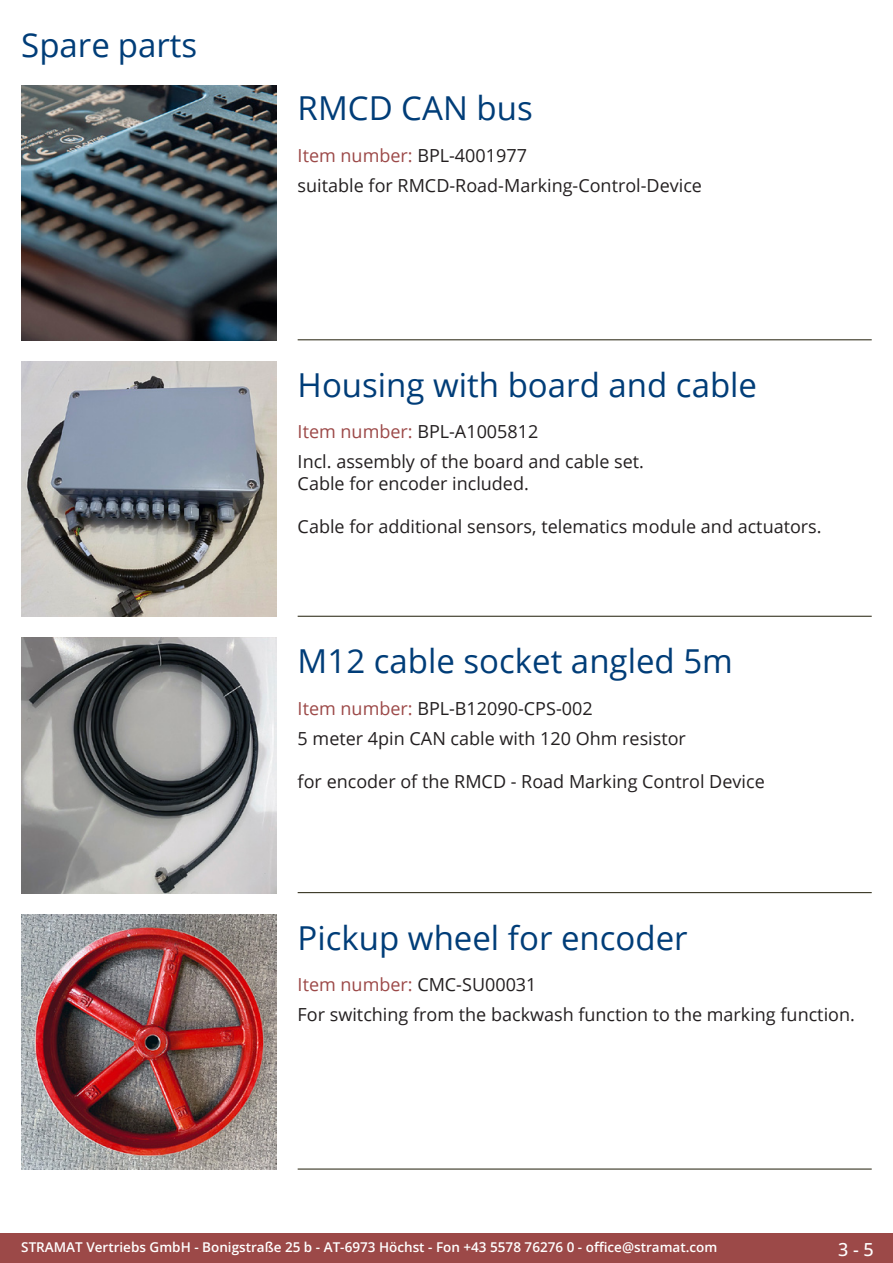
<style>
.page{position:relative;width:893px;height:1263px;background:#fff}
.page>*{position:absolute;margin:0;border:0;box-sizing:border-box;transform-origin:0 0}
.Produkttitel{font:33px "Open Sans";color:#003d78}
.RastTitel{font:33px "Open Sans";color:#003d78}
.Beschreibung_Text{font:18px/21.6px "Open Sans";color:#231f20}
.TechDaten_Überschrif{font:18px "Open Sans";color:#231f20}
.TechDaten_Überschrif-2{font:18px "Open Sans";color:#9c4948}
.t1{font:500 18px "Open Sans";color:#fff}
.t2{font:600 13.5px "Open Sans";color:#fff}
.s1{color:#231f20}
.s2{color:#9c4948}
</style>
<div class="page">
<div style="left:0;top:1233px;width:893px;height:30px;background:#9c4948"></div>
<hr style="left:298px;top:340px;width:574px;height:1px;background:#201d08">
<hr style="left:298px;top:616px;width:574px;height:1px;background:#201d08">
<hr style="left:298px;top:892px;width:574px;height:1px;background:#201d08">
<hr style="left:298px;top:1169px;width:574px;height:1px;background:#201d08">
<img style="left:21px;top:85px;width:255px;height:255px">
<img style="left:21px;top:361px;width:255px;height:256px">
<img style="left:21px;top:638px;width:255px;height:255px">
<img style="left:21px;top:914px;width:255px;height:255px">
<p class="RastTitel" style="left:21px;top:22px;width:178px">Spare parts</p>
<p class="Produkttitel" style="left:298px;top:86px;width:237px">RMCD CAN bus</p>
<p class="TechDaten_Überschrif-2" style="left:298px;top:143px;width:231px">Item number: <span class="s1">BPL-4001977</span></p>
<p class="Beschreibung_Text" style="left:298px;top:174px;width:406px">suitable for RMCD-Road-Marking-Control-Device</p>
<p class="Produkttitel" style="left:298px;top:362px;width:461px">Housing with board and cable</p>
<p class="TechDaten_Überschrif" style="left:298px;top:420px;width:242px"><span class="s2">Item number:</span> BPL-A1005812</p>
<p class="Beschreibung_Text" style="left:298px;top:450px;width:348px">Incl. assembly of the board and cable set.<br>Cable for encoder included.</p>
<p class="Beschreibung_Text" style="left:298px;top:515px;width:525px">Cable for additional sensors, telematics module and actuators.</p>
<p class="Produkttitel" style="left:298px;top:638px;width:437px">M12 cable socket angled 5m</p>
<p class="TechDaten_Überschrif" style="left:298px;top:696px;width:297px"><span class="s2">Item number:</span> BPL-B12090-CPS-002</p>
<p class="Beschreibung_Text" style="left:298px;top:727px;width:390px">5 meter 4pin CAN cable with 120 Ohm resistor</p>
<p class="Beschreibung_Text" style="left:298px;top:770px;width:469px">for encoder of the RMCD - Road Marking Control Device</p>
<p class="Produkttitel" style="left:298px;top:915px;width:391px">Pickup wheel for encoder</p>
<p class="TechDaten_Überschrif-2" style="left:298px;top:972px;width:240px">Item number: <span class="s1">CMC-SU00031</span></p>
<p class="Beschreibung_Text" style="left:298px;top:1003px;width:559px">For switching from the backwash function to the marking function.</p>
<p class="t2" style="left:21px;top:1238px;width:698px">STRAMAT Vertriebs GmbH - Bonigstraße 25 b - AT-6973 Höchst - Fon +43 5578 76276 0 - office@stramat.com</p>
<p class="t1" style="left:838px;top:1237px;width:37px">3 - 5</p>
</div>
